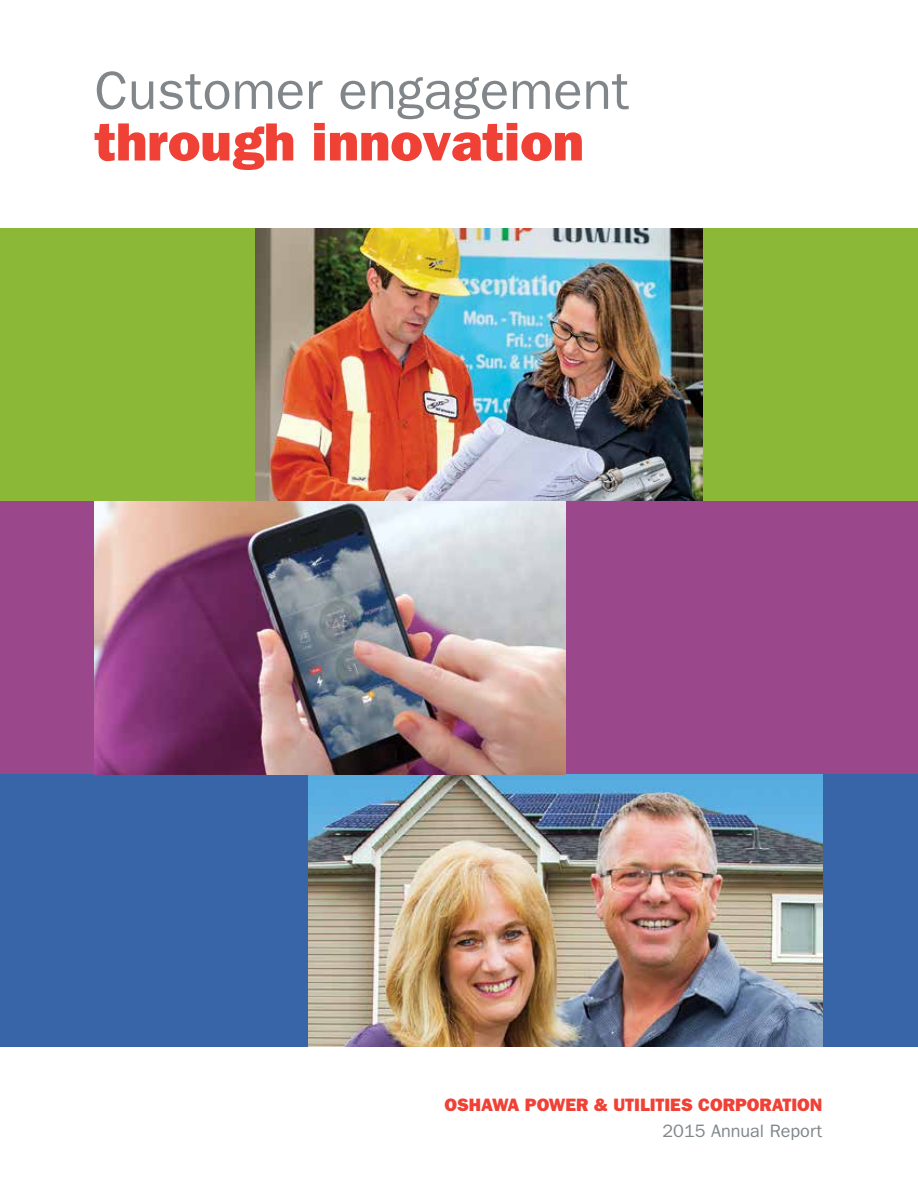
<style>
.page{position:relative;width:918px;height:1188px;background:#fff}
.page>*{position:absolute;margin:0;border:0;box-sizing:border-box;transform-origin:0 0}
.t1{font:54px "Franklin Gothic";color:#808689}
.t2{font:800 54px "Franklin Gothic";color:#ef4135}
.t3{font:800 18px "Franklin Gothic";color:#ef4135}
.t4{font:18px "Franklin Gothic";color:#808689}
</style>
<div class="page">
<div style="left:0;top:756px;width:918px;height:290px;background:#3765a8"></div>
<img style="left:308px;top:774px;width:514px;height:272px">
<div style="left:0;top:229px;width:918px;height:296px;background:#8bb836"></div>
<img style="left:256px;top:229px;width:447px;height:272px">
<div style="left:0;top:501px;width:918px;height:273px;background:#9a478c"></div>
<img style="left:94px;top:501px;width:471px;height:273px">
<h1 class="t1" style="left:94px;top:60px;width:536px">Customer engagement</h1>
<h1 class="t2" style="left:94px;top:110px;width:491px">THROUGH INNOVATION</h1>
<p class="t3" style="left:445px;top:1094px;width:379px">OSHAWA POWER &amp; UTILITIES CORPORATION</p>
<p class="t4" style="left:662px;top:1120px;width:162px">2015 Annual Report</p>
</div>
